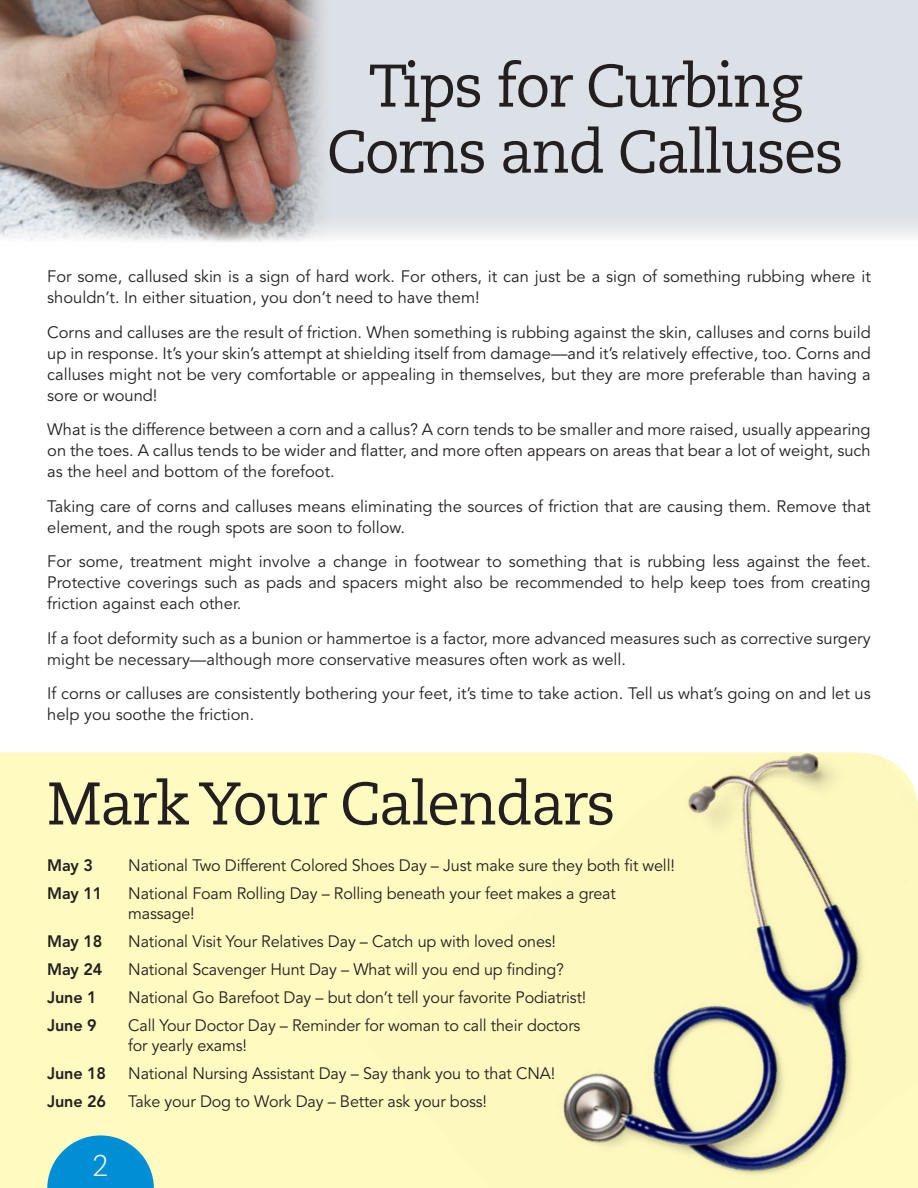
<style>
.page{position:relative;width:918px;height:1188px;background:#fff}
.page>*{position:absolute;margin:0;border:0;box-sizing:border-box;transform-origin:0 0}
.t1{font:60px/66px "Caecilia LT Std";letter-spacing:-.03em;color:#231f20;text-align:center}
.t2{font:300 30px "Caecilia LT Std";color:#fff}
.t3{font:16.5px/21px "Avenir LT Std";color:#231f20}
.t4{font:800 16.5px "Avenir LT Std";letter-spacing:-.01em;color:#231f20}
</style>
<div class="page">
<div style="left:0;top:752px;width:365px;height:436px;background:#fffac0"></div>
<img style="left:365px;top:752px;width:553px;height:436px">
<svg style="left:47px;top:1135px;width:107px;height:53px;background:#39a7d0"></svg>
<div style="left:0;top:0;width:918px;height:248px;background:#dce1e7"></div>
<img style="left:0;top:0;width:322px;height:209px">
<svg style="left:0;top:209px;width:918px;height:39px"></svg>
<p class="t1" style="left:327px;top:54px;width:518px">Tips for Curbing<br>Corns and Calluses</p>
<p class="t3" style="left:47px;top:267px;width:825px">For some, callused skin is a sign of hard work. For others, it can just be a sign of something rubbing where it shouldn’t. In either situation, you don’t need to have them!</p>
<p class="t3" style="left:47px;top:322px;width:825px;text-align:justify">Corns and calluses are the result of friction. When something is rubbing against the skin, calluses and corns build up in response. It’s your skin’s attempt at shielding itself from damage—and it’s relatively effective, too. Corns and calluses might not be very comfortable or appealing in themselves, but they are more preferable than having a sore or wound!</p>
<p class="t3" style="left:47px;top:420px;width:825px;text-align:justify">What is the difference between a corn and a callus? A corn tends to be smaller and more raised, usually appearing on the toes. A callus tends to be wider and flatter, and more often appears on areas that bear a lot of weight, such as the heel and bottom of the forefoot.</p>
<p class="t3" style="left:47px;top:496px;width:825px">Taking care of corns and calluses means eliminating the sources of friction that are causing them. Remove that element, and the rough spots are soon to follow.</p>
<p class="t3" style="left:47px;top:552px;width:825px;text-align:justify">For some, treatment might involve a change in footwear to something that is rubbing less against the feet.<br>Protective coverings such as pads and spacers might also be recommended to help keep toes from creating friction against each other.</p>
<p class="t3" style="left:47px;top:628px;width:825px">If a foot deformity such as a bunion or hammertoe is a factor, more advanced measures such as corrective surgery might be necessary—although more conservative measures often work as well.</p>
<p class="t3" style="left:47px;top:684px;width:825px">If corns or calluses are consistently bothering your feet, it’s time to take action. Tell us what’s going on and let us help you soothe the friction.</p>
<p class="t1" style="left:47px;top:772px;width:570px">Mark Your Calendars</p>
<p class="t4" style="left:47px;top:856px;width:47px">May 3</p>
<p class="t3" style="left:128px;top:856px;width:548px">National Two Different Colored Shoes Day – Just make sure they both fit well!</p>
<p class="t4" style="left:47px;top:884px;width:57px">May 11</p>
<p class="t3" style="left:128px;top:884px;width:489px;line-height:19.5px">National Foam Rolling Day – Rolling beneath your feet makes a great massage!</p>
<p class="t4" style="left:47px;top:932px;width:57px">May 18</p>
<p class="t3" style="left:128px;top:931px;width:429px">National Visit Your Relatives Day – Catch up with loved ones!</p>
<p class="t4" style="left:47px;top:960px;width:57px">May 24</p>
<p class="t3" style="left:128px;top:959px;width:437px">National Scavenger Hunt Day – What will you end up finding?</p>
<p class="t4" style="left:47px;top:988px;width:51px">June 1</p>
<p class="t3" style="left:128px;top:988px;width:460px">National Go Barefoot Day – but don’t tell your favorite Podiatrist!</p>
<p class="t4" style="left:47px;top:1016px;width:51px">June 9</p>
<p class="t3" style="left:128px;top:1016px;width:454px;line-height:19.5px">Call Your Doctor Day – Reminder for woman to call their doctors for yearly exams!</p>
<p class="t4" style="left:47px;top:1064px;width:60px">June 18</p>
<p class="t3" style="left:128px;top:1063px;width:428px">National Nursing Assistant Day – Say thank you to that CNA!</p>
<p class="t4" style="left:47px;top:1092px;width:60px">June 26</p>
<p class="t3" style="left:128px;top:1092px;width:360px">Take your Dog to Work Day – Better ask your boss!</p>
<p class="t2" style="left:92px;top:1149px;width:18px">2</p>
</div>
